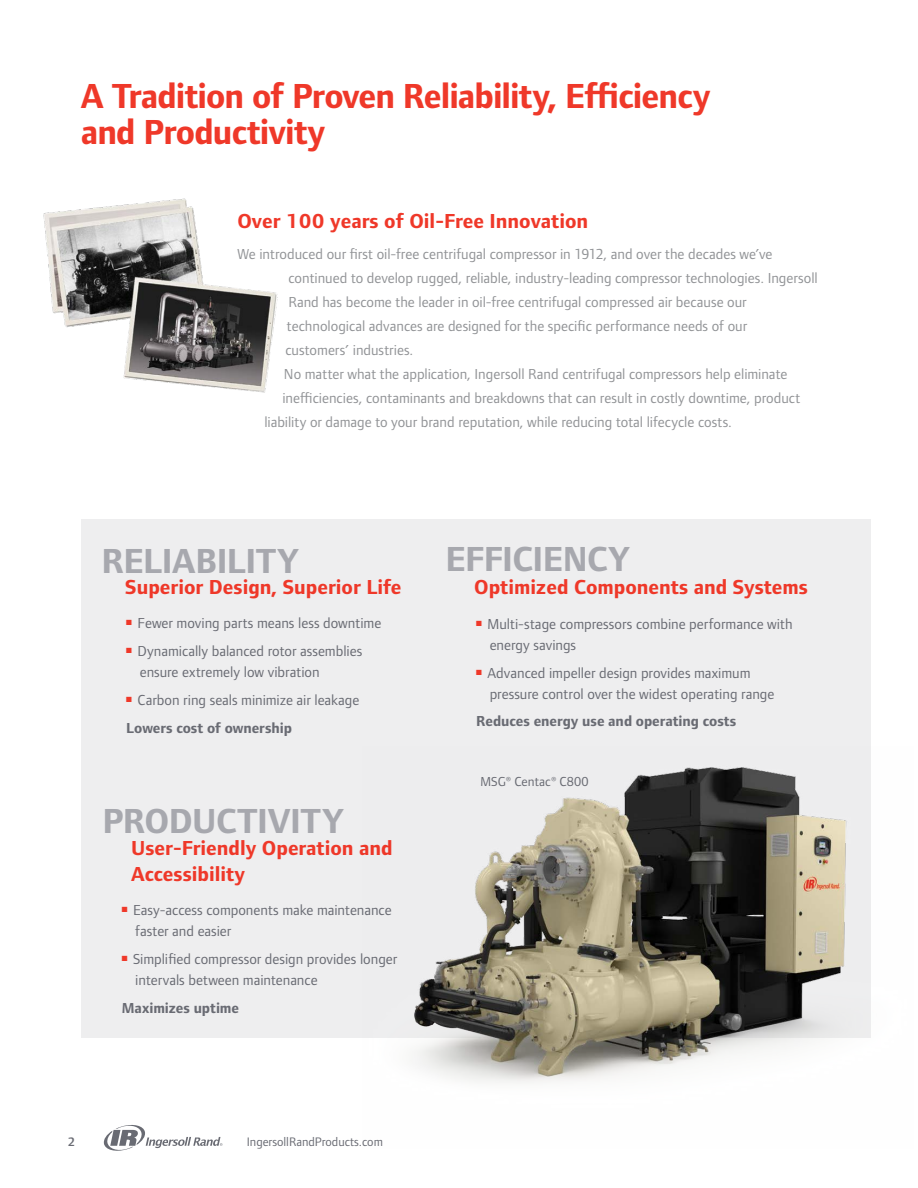
<style>
.page{position:relative;width:918px;height:1188px;background:#fff}
.page>*{position:absolute;margin:0;border:0;box-sizing:border-box;transform-origin:0 0}
.t1{font:700 36px/36px "Foundry Form Sans";letter-spacing:-.025em;color:#ef3829}
.t2{font:700 36px "Foundry Form Sans";letter-spacing:-.015em;color:#a7a8ae}
.t3{font:700 21px/25.2px "Foundry Form Sans";color:#ef3829}
.t4{font:15px "Foundry Form Sans";color:#919396}
.t5{font:15px/21px "Foundry Form Sans";color:#696b73}
.t6{font:700 15px "Foundry Form Sans";letter-spacing:-.005em;color:#696b73}
.t7{font:13.5px "Foundry Form Sans";letter-spacing:.005em;color:#696b73}
.t8{font:12.75px "Foundry Form Sans";color:#696b73}
.t9{font:600 12.75px "Foundry Form Sans";color:#696b73}
.s1{font-weight:700}
</style>
<div class="page">
<svg style="left:103px;top:1125px;width:119px;height:26px"></svg>
<div style="left:81px;top:519px;width:789px;height:519px;background:#eeeeef"></div>
<img style="left:43px;top:198px;width:235px;height:195px">
<img style="left:414px;top:746px;width:457px;height:337px">
<h1 class="t1" style="left:81px;top:78px;width:631px">A Tradition of Proven Reliability, Efficiency and Productivity</h1>
<h2 class="t3" style="left:237px;top:209px;width:352px">Over 100 years of Oil-Free Innovation</h2>
<p class="t4" style="left:237px;top:245px;width:536px">We introduced our first oil-free centrifugal compressor in 1912, and over the decades we’ve</p>
<p class="t4" style="left:288px;top:269px;width:531px">continued to develop rugged, reliable, industry-leading compressor technologies. Ingersoll</p>
<p class="t4" style="left:288px;top:293px;width:460px">Rand has become the leader in oil-free centrifugal compressed air because our</p>
<p class="t4" style="left:287px;top:317px;width:462px">technological advances are designed for the specific performance needs of our</p>
<p class="t4" style="left:285px;top:341px;width:129px">customers’ industries.</p>
<p class="t4" style="left:284px;top:365px;width:505px">No matter what the application, Ingersoll Rand centrifugal compressors help eliminate</p>
<p class="t4" style="left:282px;top:389px;width:520px">inefficiencies, contaminants and breakdowns that can result in costly downtime, product</p>
<p class="t4" style="left:264px;top:413px;width:469px">liability or damage to your brand reputation, while reducing total lifecycle costs.</p>
<h1 class="t2" style="left:102px;top:539px;width:199px">RELIABILITY</h1>
<h2 class="t3" style="left:125px;top:574px;width:278px">Superior Design, Superior Life</h2>
<p class="t5" style="left:126px;top:613px;width:257px"><sup>■</sup> Fewer moving parts means less downtime</p>
<p class="t5" style="left:140px;top:641px;width:224px;text-indent:-13px"><sup>■</sup> Dynamically balanced rotor assemblies ensure extremely low vibration</p>
<p class="t5" style="left:126px;top:686px;width:235px;line-height:27.8px"><sup>■</sup> Carbon ring seals minimize air leakage<br><span class="s1">Lowers cost of ownership</span></p>
<h1 class="t2" style="left:102px;top:800px;width:243px">PRODUCTIVITY</h1>
<h2 class="t3" style="left:131px;top:836px;width:263px">User-Friendly Operation and<br>Accessibility</h2>
<p class="t5" style="left:135px;top:900px;width:258px;text-indent:-13px"><sup>■</sup> Easy-access components make maintenance faster and easier</p>
<p class="t5" style="left:135px;top:948px;width:264px;text-indent:-13px"><sup>■</sup> Simplified compressor design provides longer intervals between maintenance</p>
<p class="t6" style="left:122px;top:999px;width:119px">Maximizes uptime</p>
<h1 class="t2" style="left:445px;top:538px;width:186px">EFFICIENCY</h1>
<h2 class="t3" style="left:474px;top:575px;width:335px">Optimized Components and Systems</h2>
<p class="t5" style="left:490px;top:613px;width:305px;text-indent:-13px"><sup>■</sup> Multi-stage compressors combine performance with energy savings</p>
<p class="t5" style="left:490px;top:662px;width:286px;text-indent:-13px"><sup>■</sup> Advanced impeller design provides maximum pressure control over the widest operating range</p>
<p class="t6" style="left:476px;top:712px;width:262px">Reduces energy use and operating costs</p>
<p class="t7" style="left:480px;top:773px;width:110px">MSG® Centac® C800</p>
<p class="t9" style="left:68px;top:1135px;width:9px">2</p>
<p class="t8" style="left:247px;top:1134px;width:138px">IngersollRandProducts.com</p>
</div>
